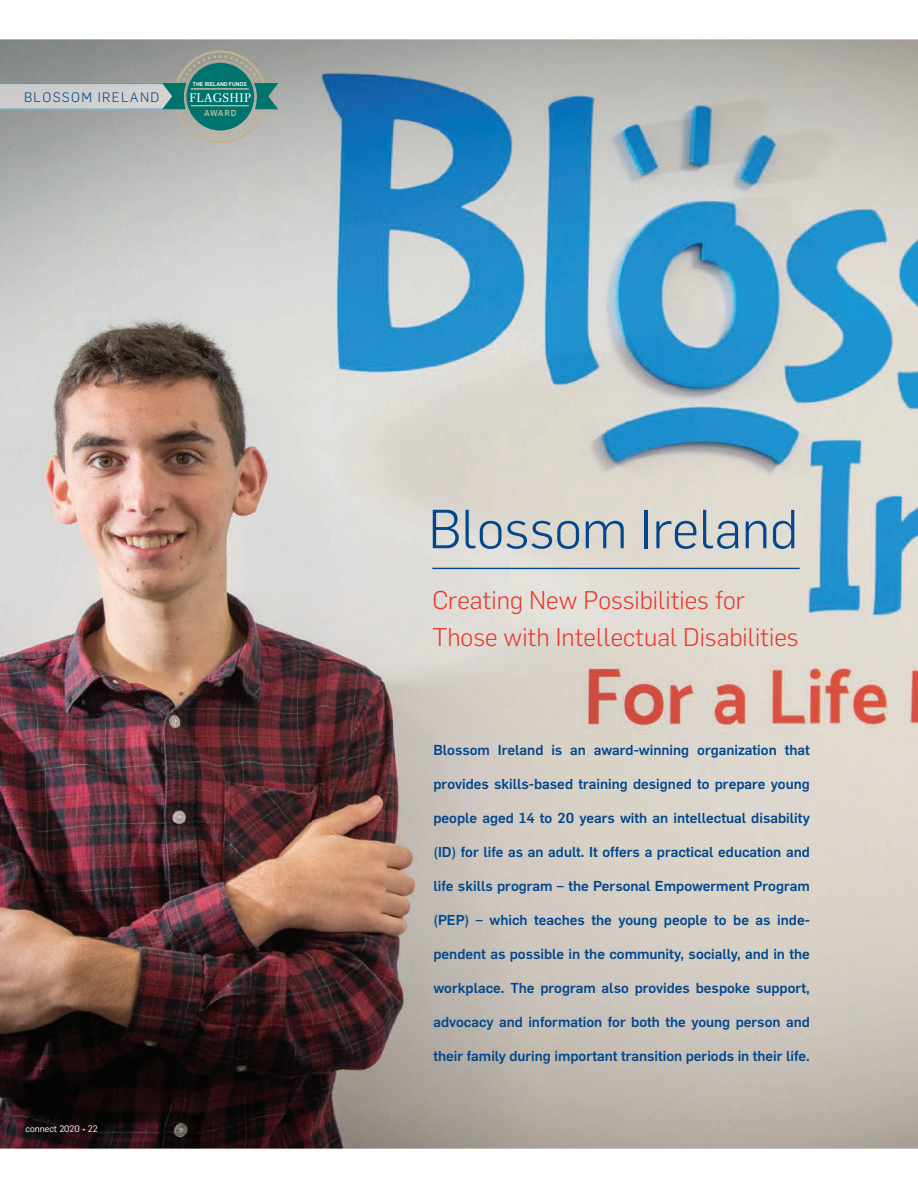
<style>
.page{position:relative;width:918px;height:1188px;background:#fff}
.page>*{position:absolute;margin:0;border:0;box-sizing:border-box;transform-origin:0 0}
.t1{font:300 53.85px "Flama";color:#01478d}
.t2{font:300 25.2px/36.9px "Flama";color:#e53b2e}
.t3{font:500 14.1px "Flama";color:#01478d}
.t4{font:13.65px "Spinoza OT";letter-spacing:.03em;color:#fff}
.t5{font:300 13.5px "Flama";letter-spacing:.1em;color:#01478d}
.t6{font:9.15px "Flama";color:#fff}
.t7{font:500 8.4px "Flama";letter-spacing:.07em;color:#c2b596}
.t8{font:500 5.4px "Flama";color:#fff}
</style>
<div class="page">
<img style="left:0;top:39px;width:918px;height:1110px">
<hr style="left:432px;top:568px;width:368px;height:1px;background:#01478d">
<img style="left:0;top:83px;width:162px;height:27px">
<svg style="left:162px;top:50px;width:116px;height:93px;background:#66948c"></svg>
<hr style="left:191px;top:89px;width:58px;height:1px;background:#c6b99e">
<hr style="left:191px;top:105px;width:58px;height:1px;background:#c6b99e">
<p class="t8" style="left:193px;top:82px;width:55px">THE IRELAND FUNDS</p>
<p class="t7" style="left:204px;top:110px;width:34px">AWARD</p>
<p class="t5" style="left:24px;top:92px;width:137px">BLOSSOM IRELAND</p>
<p class="t4" style="left:189px;top:92px;width:63px">FLAGSHIP</p>
<p class="t6" style="left:26px;top:1125px;width:74px">connect 2020 • 22</p>
<h1 class="t1" style="left:428px;top:510px;width:371px">Blossom Ireland</h1>
<h2 class="t2" style="left:432px;top:585px;width:368px">Creating New Possibilities for<br>Those with Intellectual Disabilities</h2>
<p class="t3" style="left:434px;top:745px;width:378px">Blossom Ireland is an award-winning organization that</p>
<p class="t3" style="left:434px;top:779px;width:378px">provides skills-based training designed to prepare young</p>
<p class="t3" style="left:434px;top:813px;width:378px">people aged 14 to 20 years with an intellectual disability</p>
<p class="t3" style="left:434px;top:847px;width:378px">(ID) for life as an adult. It offers a practical education and</p>
<p class="t3" style="left:434px;top:881px;width:378px">life skills program – the Personal Empowerment Program</p>
<p class="t3" style="left:434px;top:915px;width:378px">(PEP) – which teaches the young people to be as inde-</p>
<p class="t3" style="left:434px;top:949px;width:378px">pendent as possible in the community, socially, and in the</p>
<p class="t3" style="left:434px;top:983px;width:378px">workplace. The program also provides bespoke support,</p>
<p class="t3" style="left:434px;top:1017px;width:378px">advocacy and information for both the young person and</p>
<p class="t3" style="left:434px;top:1051px;width:378px">their family during important transition periods in their life.</p>
</div>
